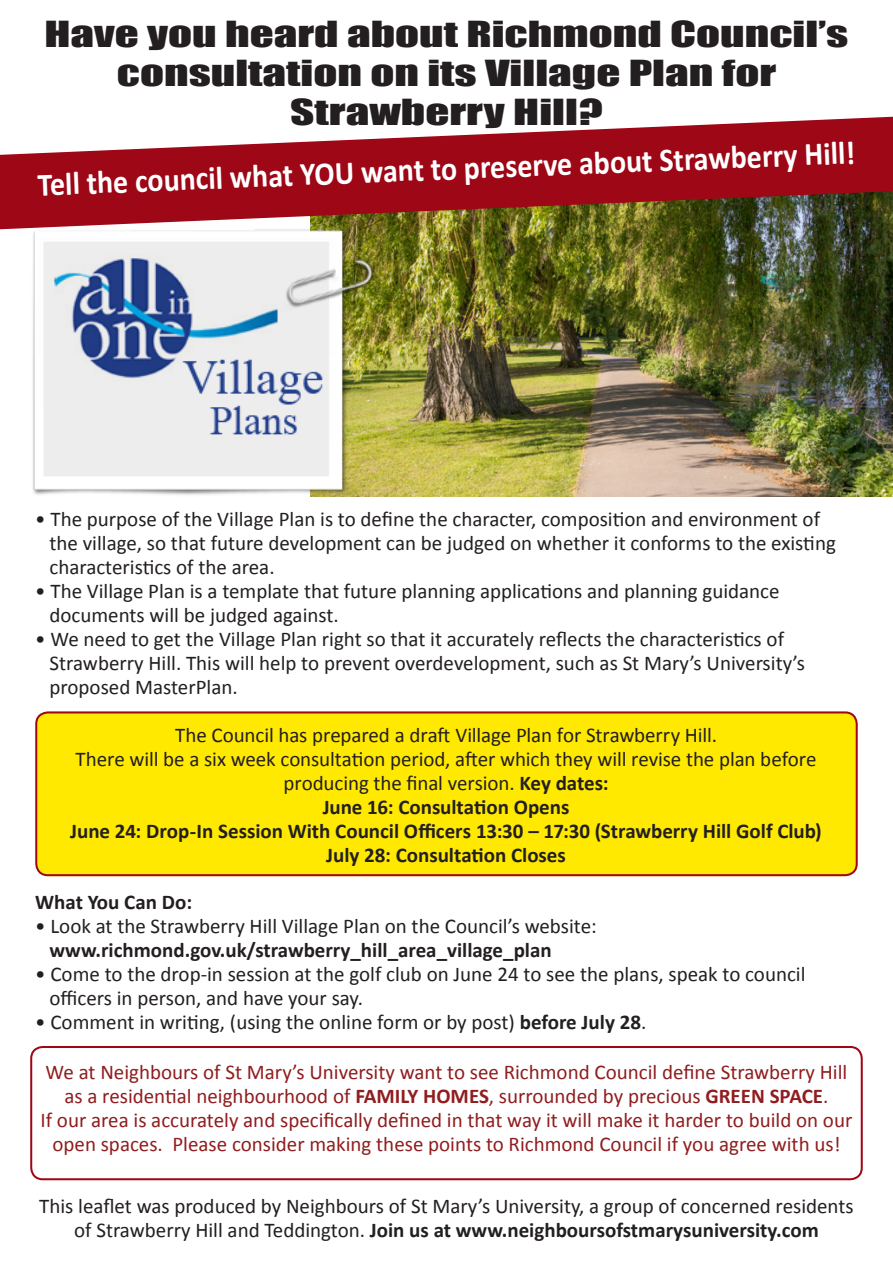
<style>
.page{position:relative;width:893px;height:1263px;background:#fff}
.page>*{position:absolute;margin:0;border:0;box-sizing:border-box;transform-origin:0 0}
.t1{font:33px "Impact";color:#231f20;scale:1.43 1}
.t2{font:700 33px "Calibri";color:#fff;scale:.91 1}
.Magazine_Name{font:21px/24px "Calibri";color:#231f20;text-align:center}
.t3{font:21px/24px "Calibri";color:#901d1f;text-align:center}
.Magazine_Name-2{font:700 21px "Calibri";color:#231f20}
.s1{font-weight:700}
</style>
<div class="page">
<img style="left:375px;top:246px;width:518px;height:251px">
<svg style="left:0;top:116px;width:893px;height:130px;fill:#9d0716"></svg>
<div style="left:37px;top:711px;width:819px;height:165px;background:#ffe901;border-radius:11px"></div>
<div style="left:35px;top:711px;width:823px;height:165px;border:2px solid #9d0716;border-radius:11px"></div>
<img style="left:30px;top:228px;width:345px;height:269px">
<div style="left:30px;top:1046px;width:833px;height:134px;border:2px solid #9d0716;border-radius:11px"></div>
<p class="t1" style="left:44px;top:9px;width:564px">Have you heard about Richmond Council’s</p>
<p class="t1" style="left:117px;top:48px;width:463px">consultation on its Village Plan for</p>
<p class="t1" style="left:290px;top:87px;width:220px">Strawberry Hill?</p>
<p class="t2" style="left:37px;top:162px;width:900px;rotate:-2deg">Tell the council what YOU want to preserve about Strawberry Hill!</p>
<p class="Magazine_Name" style="left:35px;top:506px;width:786px">• The purpose of the Village Plan is to define the character, composition and environment of</p>
<p class="Magazine_Name" style="left:49px;top:530px;width:788px">the village, so that future development can be judged on whether it conforms to the existing</p>
<p class="Magazine_Name" style="left:49px;top:554px;width:227px">characteristics of the area.</p>
<p class="Magazine_Name" style="left:35px;top:578px;width:746px">• The Village Plan is a template that future planning applications and planning guidance</p>
<p class="Magazine_Name" style="left:49px;top:602px;width:291px">documents will be judged against.</p>
<p class="Magazine_Name" style="left:35px;top:626px;width:750px">• We need to get the Village Plan right so that it accurately reflects the characteristics of</p>
<p class="Magazine_Name" style="left:49px;top:650px;width:757px">Strawberry Hill. This will help to prevent overdevelopment, such as St Mary’s University’s</p>
<p class="Magazine_Name" style="left:49px;top:674px;width:190px">proposed MasterPlan.</p>
<p class="Magazine_Name" style="left:175px;top:722px;width:543px">The Council has prepared a draft Village Plan for Strawberry Hill.</p>
<p class="Magazine_Name" style="left:76px;top:746px;width:742px">There will be a six week consultation period, after which they will revise the plan before</p>
<p class="Magazine_Name" style="left:284px;top:770px;width:327px">producing the final version. <span class="s1">Key dates:</span></p>
<p class="Magazine_Name-2" style="left:323px;top:794px;width:248px">June 16: Consultation Opens</p>
<p class="Magazine_Name-2" style="left:70px;top:818px;width:753px">June 24: Drop-In Session With Council Officers 13:30 – 17:30 (Strawberry Hill Golf Club)</p>
<p class="Magazine_Name-2" style="left:326px;top:842px;width:241px">July 28: Consultation Closes</p>
<p class="Magazine_Name-2" style="left:35px;top:889px;width:158px">What You Can Do:</p>
<p class="Magazine_Name" style="left:35px;top:913px;width:563px">• Look at the Strawberry Hill Village Plan on the Council’s website:</p>
<p class="Magazine_Name-2" style="left:49px;top:937px;width:504px">www.richmond.gov.uk/strawberry_hill_area_village_plan</p>
<p class="Magazine_Name" style="left:35px;top:961px;width:772px">• Come to the drop-in session at the golf club on June 24 to see the plans, speak to council</p>
<p class="Magazine_Name" style="left:49px;top:985px;width:315px">officers in person, and have your say.</p>
<p class="Magazine_Name" style="left:35px;top:1009px;width:612px">• Comment in writing, (using the online form or by post) <span class="s1">before July 28</span>.</p>
<p class="t3" style="left:46px;top:1059px;width:803px">We at Neighbours of St Mary’s University want to see Richmond Council define Strawberry Hill as a residential neighbourhood of <span class="s1">FAMILY HOMES</span>, surrounded by precious <span class="s1">GREEN SPACE</span>.</p>
<p class="t3" style="left:41px;top:1107px;width:813px">If our area is accurately and specifically defined in that way it will make it harder to build on our open spaces. Please consider making these points to Richmond Council if you agree with us!</p>
<p class="Magazine_Name" style="left:39px;top:1193px;width:816px">This leaflet was produced by Neighbours of St Mary’s University, a group of concerned residents of Strawberry Hill and Teddington. <span class="s1">Join us at www.neighboursofstmarysuniversity.com</span></p>
</div>
